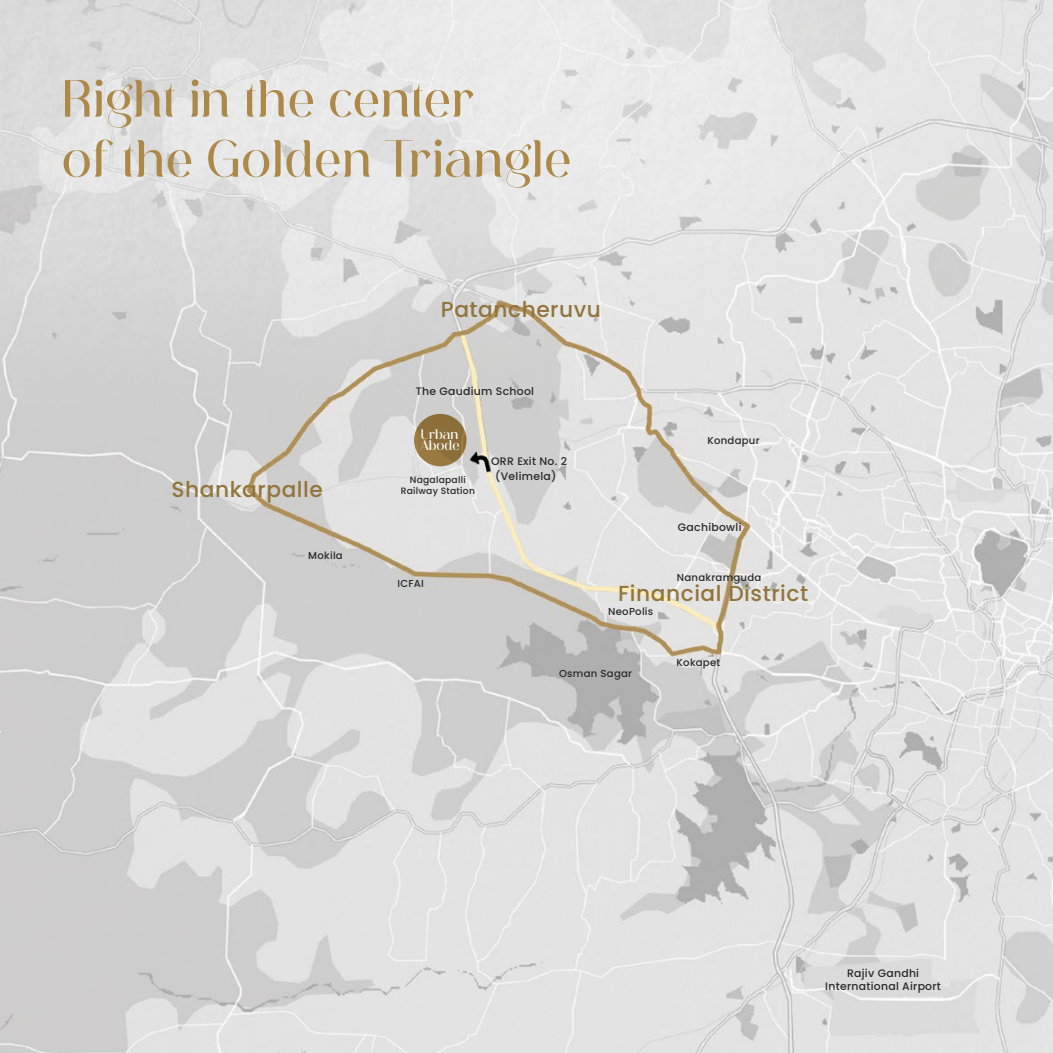
<style>
.page{position:relative;width:1053px;height:1053px;background:#fff}
.page>*{position:absolute;margin:0;border:0;box-sizing:border-box;transform-origin:0 0}
.t1{font:50px/60px "abigatedesgo";letter-spacing:.02em;color:#ac8948}
.t2{font:500 21.75px "Poppins";letter-spacing:.025em;color:#91753b}
.t3{font:13.5px/11.5px "abigatedesgo";letter-spacing:.005em;color:#fff}
.t4{font:500 10.75px/14.2px "Poppins";letter-spacing:.025em;color:#292929}
.t5{font:500 10.25px "Poppins";letter-spacing:.025em;color:#292929}
.t6{font:500 10px "Poppins";letter-spacing:.025em;color:#292929}
.t7{font:500 9.25px/11px "Poppins";letter-spacing:.025em;color:#292929;text-align:center}
</style>
<div class="page">
<img style="left:0;top:0;width:1052px;height:1052px">
<div style="left:414px;top:414px;width:52px;height:52px;background:linear-gradient(to right,#977840,#8b6e39);border-radius:50%"></div>
<h1 class="t1" style="left:62px;top:69px;width:511px">Right in the center<br>of the Golden Triangle</h1>
<h2 class="t2" style="left:441px;top:297px;width:161px">Patancheruvu</h2>
<h2 class="t2" style="left:171px;top:476px;width:153px">Shankarpalle</h2>
<p class="t5" style="left:308px;top:549px;width:36px">Mokila</p>
<p class="t4" style="left:416px;top:384px;width:120px">The Gaudium School</p>
<p class="t3" style="left:421px;top:428px;width:40px">Urban<br>Abode</p>
<p class="t7" style="left:400px;top:474px;width:76px">Nagalapalli<br>Railway Station</p>
<p class="t4" style="left:495px;top:454px;width:73px;text-indent:-4px">ORR Exit No. 2 (Velimela)</p>
<p class="t5" style="left:397px;top:577px;width:28px">ICFAI</p>
<p class="t6" style="left:707px;top:434px;width:54px">Kondapur</p>
<p class="t4" style="left:678px;top:520px;width:65px">Gachibowli</p>
<p class="t5" style="left:677px;top:572px;width:86px">Nanakramguda</p>
<h2 class="t2" style="left:618px;top:580px;width:191px">Financial District</h2>
<p class="t5" style="left:608px;top:605px;width:47px">NeoPolis</p>
<p class="t5" style="left:559px;top:668px;width:75px">Osman Sagar</p>
<p class="t5" style="left:676px;top:656px;width:45px">Kokapet</p>
<p class="t4" style="left:825px;top:966px;width:117px;line-height:13px;text-align:center">Rajiv Gandhi<br>International Airport</p>
</div>
